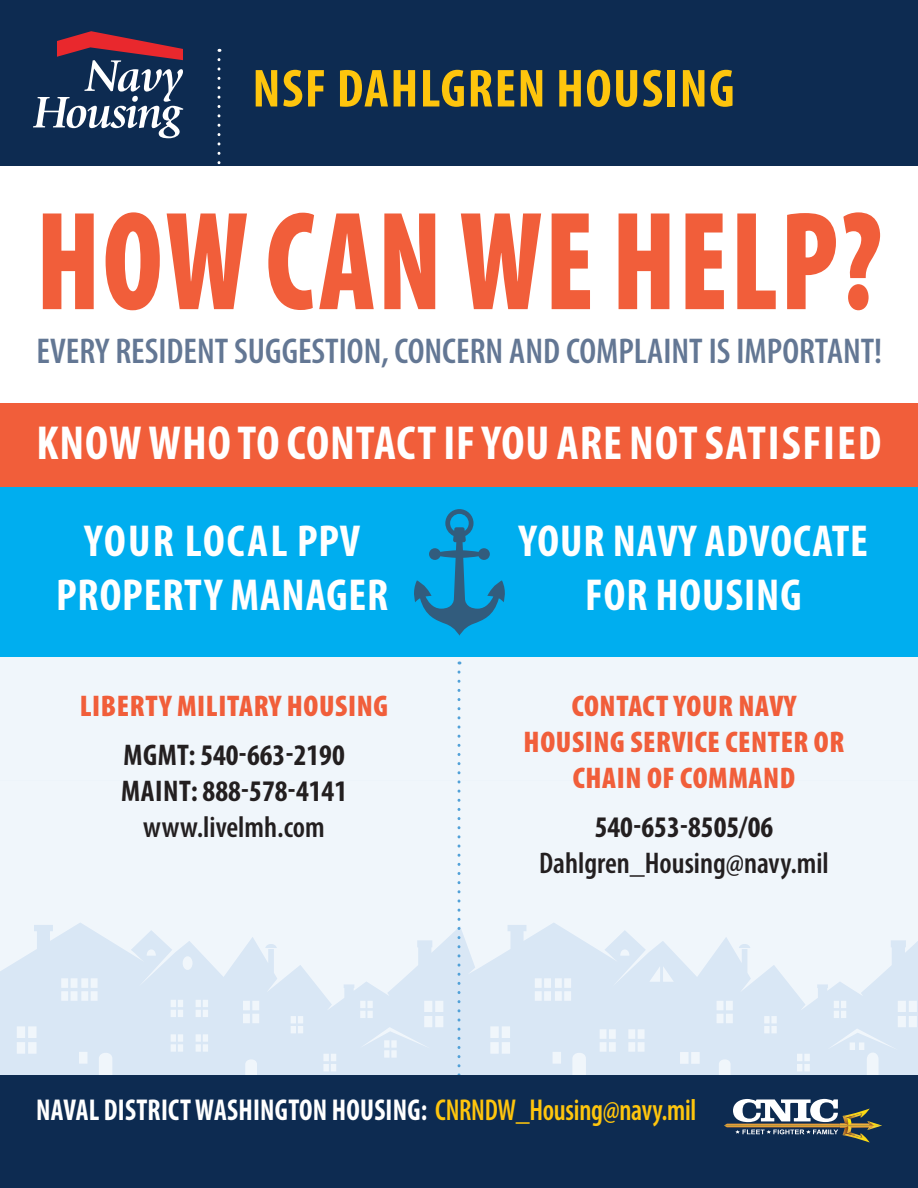
<style>
.page{position:relative;width:918px;height:1188px;background:#fff}
.page>*{position:absolute;margin:0;border:0;box-sizing:border-box;transform-origin:0 0}
.t1{font:900 condensed 141.9px "Myriad Pro";letter-spacing:.02em;color:#f15e3a;scale:.85 1}
.INSTALLATION{font:700 condensed 54px "Myriad Pro";letter-spacing:.03em;color:#fec50d}
.t2{font:700 condensed 48px "Myriad Pro";letter-spacing:.02em;color:#fff}
.t3{font:700 condensed 45px/54px "Myriad Pro";letter-spacing:.02em;color:#fff;text-align:center}
.t4{font:600 condensed 36px "Myriad Pro";color:#637794}
.t5{font:700 condensed 30.3px "Myriad Pro";letter-spacing:.01em;color:#fff;scale:.92 1}
.CONTACT{font:900 condensed 30px/36px "Myriad Pro";letter-spacing:.02em;color:#f15e3a;text-align:center}
.NUMBERS{font:700 condensed 30px "Myriad Pro";color:#231f20}
.LINK{font:600 condensed 30px "Myriad Pro";color:#231f20}
.s1{font-weight:600;color:#fec50d}
</style>
<div class="page">
<div style="left:0;top:625px;width:918px;height:451px;background:#f0f6fb"></div>
<svg style="left:0;top:781px;width:918px;height:294px"></svg>
<svg style="left:458px;top:672px;width:2px;height:403px"></svg>
<div style="left:0;top:1075px;width:918px;height:113px;background:#0d2b51"></div>
<div style="left:0;top:477px;width:918px;height:180px;background:#00aeef"></div>
<div style="left:0;top:0;width:918px;height:166px;background:#0d2b51"></div>
<div style="left:0;top:403px;width:918px;height:84px;background:#f15e3a"></div>
<svg style="left:414px;top:509px;width:91px;height:127px"></svg>
<svg style="left:33px;top:31px;width:150px;height:107px"></svg>
<svg style="left:218px;top:60px;width:2px;height:105px"></svg>
<svg style="left:724px;top:1099px;width:158px;height:44px"></svg>
<p class="INSTALLATION" style="left:253px;top:55px;width:484px">NSF DAHLGREN HOUSING</p>
<h1 class="t1" style="left:36px;top:171px;width:997px">HOW CAN WE HELP?</h1>
<p class="t4" style="left:36px;top:329px;width:847px">EVERY RESIDENT SUGGESTION, CONCERN AND COMPLAINT IS IMPORTANT!</p>
<h3 class="t2" style="left:36px;top:413px;width:847px">KNOW WHO TO CONTACT IF YOU ARE NOT SATISFIED</h3>
<h3 class="t3" style="left:56px;top:513px;width:334px">YOUR LOCAL PPV<br>PROPERTY MANAGER</h3>
<p class="CONTACT" style="left:80px;top:687px;width:310px">LIBERTY MILITARY HOUSING</p>
<p class="NUMBERS" style="left:123px;top:736px;width:223px">MGMT: 540-663-2190</p>
<p class="NUMBERS" style="left:121px;top:772px;width:228px">MAINT: 888-578-4141</p>
<p class="LINK" style="left:143px;top:809px;width:183px">www.livelmh.com</p>
<h3 class="t3" style="left:519px;top:513px;width:351px">YOUR NAVY ADVOCATE<br>FOR HOUSING</h3>
<p class="CONTACT" style="left:524px;top:687px;width:322px">CONTACT YOUR NAVY<br>HOUSING SERVICE CENTER OR<br>CHAIN OF COMMAND</p>
<p class="NUMBERS" style="left:595px;top:808px;width:180px">540-653-8505/06</p>
<p class="LINK" style="left:539px;top:845px;width:291px">Dahlgren_Housing@navy.mil</p>
<p class="t5" style="left:36px;top:1091px;width:719px">NAVAL DISTRICT WASHINGTON HOUSING: <span class="s1">CNRNDW_Housing@navy.mil</span></p>
</div>
